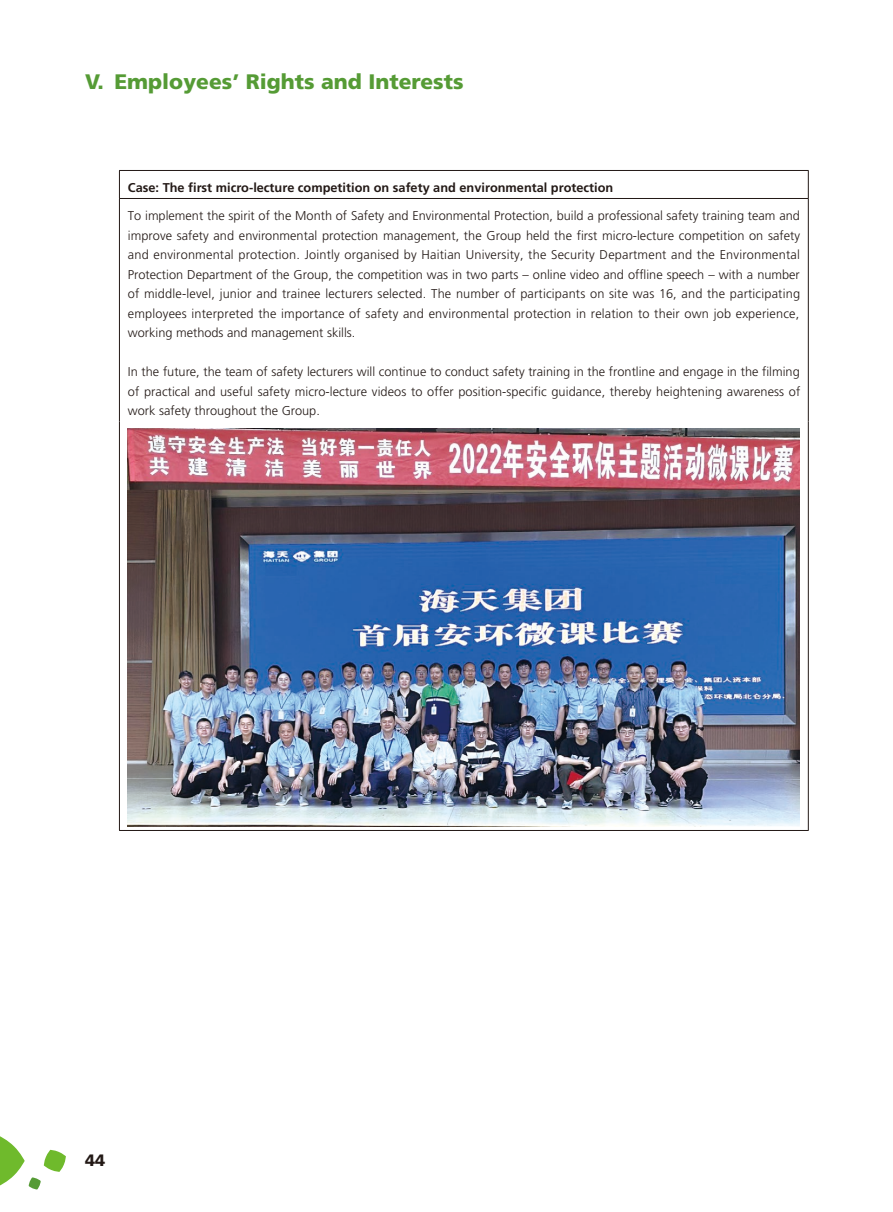
<style>
.page{position:relative;width:893px;height:1212px;background:#fff}
.page>*{position:absolute;margin:0;border:0;box-sizing:border-box;transform-origin:0 0}
.t1{font:900 21px "Frutiger LT Std";color:#559b35}
.t2{font:900 16.5px "Frutiger LT Std";color:#231916}
.t3{font:300 12.75px/19.5px "Frutiger LT Std";color:#231916;text-align:justify}
.t4{font:700 12.75px "Frutiger LT Std";color:#231916}
</style>
<div class="page">
<svg style="left:0;top:1136px;width:66px;height:53px"></svg>
<hr style="left:119px;top:170px;width:690px;height:1px;background:#231916">
<svg style="left:119px;top:171px;width:1px;height:27px"></svg>
<svg style="left:808px;top:171px;width:1px;height:27px"></svg>
<hr style="left:119px;top:198px;width:690px;height:1px;background:#231916">
<hr style="left:119px;top:199px;width:1px;height:222px;background:#231916">
<hr style="left:119px;top:421px;width:1px;height:409px;background:#231916">
<hr style="left:808px;top:199px;width:1px;height:222px;background:#231916">
<hr style="left:808px;top:421px;width:1px;height:409px;background:#231916">
<hr style="left:119px;top:830px;width:690px;height:1px;background:#231916">
<img style="left:128px;top:428px;width:672px;height:398px">
<h1 class="t1" style="left:85px;top:69px;width:380px">V. Employees’ Rights and Interests</h1>
<p class="t4" style="left:128px;top:180px;width:487px">Case: The first micro-lecture competition on safety and environmental protection</p>
<p class="t3" style="left:128px;top:206px;width:674px">To implement the spirit of the Month of Safety and Environmental Protection, build a professional safety training team and improve safety and environmental protection management, the Group held the first micro-lecture competition on safety and environmental protection. Jointly organised by Haitian University, the Security Department and the Environmental Protection Department of the Group, the competition was in two parts – online video and offline speech – with a number of middle-level, junior and trainee lecturers selected. The number of participants on site was 16, and the participating employees interpreted the importance of safety and environmental protection in relation to their own job experience, working methods and management skills.</p>
<p class="t3" style="left:128px;top:362px;width:674px">In the future, the team of safety lecturers will continue to conduct safety training in the frontline and engage in the filming of practical and useful safety micro-lecture videos to offer position-specific guidance, thereby heightening awareness of work safety throughout the Group.</p>
<p class="t2" style="left:85px;top:1150px;width:22px">44</p>
</div>
